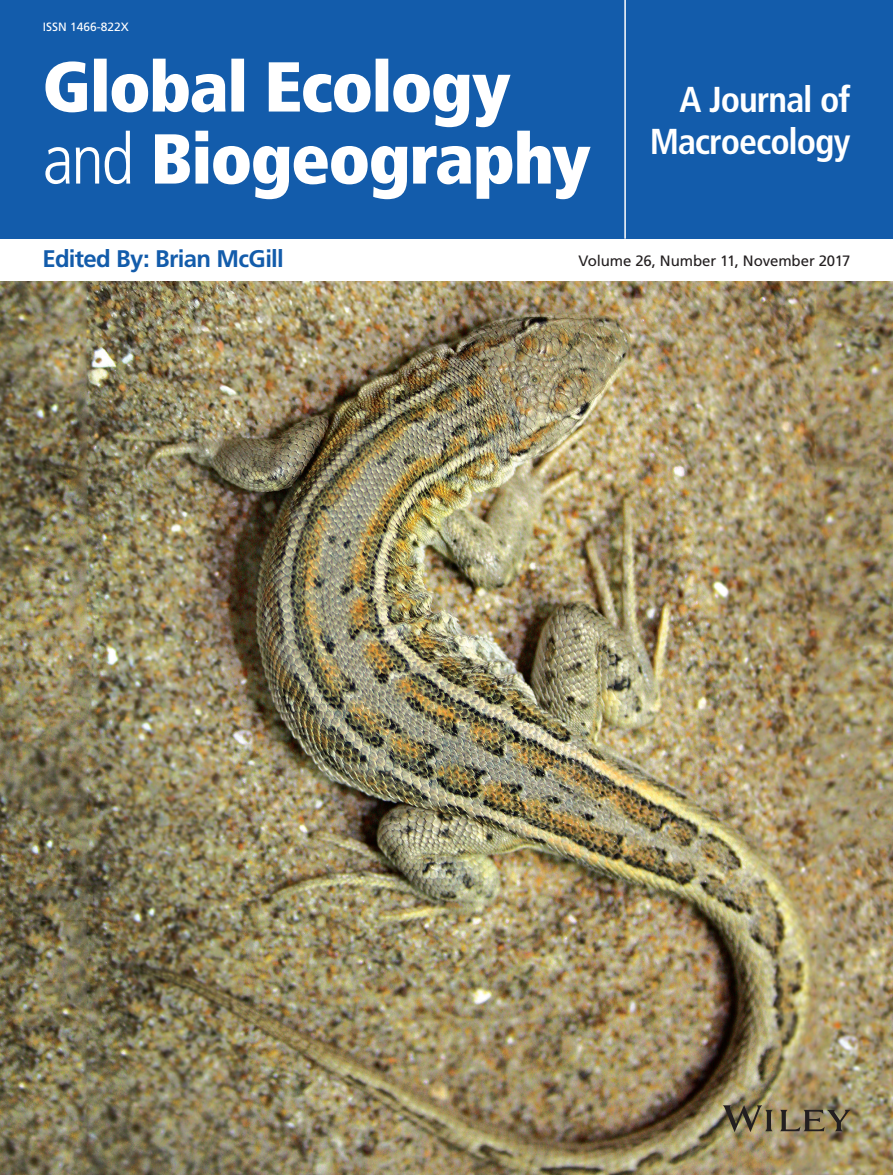
<style>
.page{position:relative;width:893px;height:1175px;background:#fff}
.page>*{position:absolute;margin:0;border:0;box-sizing:border-box;transform-origin:0 0}
.t1{font:700 condensed 36px/42px "Frutiger LT";letter-spacing:-.025em;color:#fff;text-align:right}
.t2{font:700 24px "Frutiger LT";letter-spacing:-.03em;color:#135cab}
.t3{font:15px "Frutiger LT";letter-spacing:-.01em;color:#231f20}
.t4{font:12px "Frutiger LT";color:#fff}
</style>
<div class="page">
<div style="left:0;top:0;width:893px;height:239px;background:#135cab"></div>
<img style="left:0;top:281px;width:893px;height:893px">
<img style="left:723px;top:1105px;width:127px;height:27px">
<hr style="left:624px;top:0;width:2px;height:239px;background:#fff">
<svg style="left:45px;top:59px;width:546px;height:140px"></svg>
<p class="t4" style="left:43px;top:22px;width:88px">ISSN 1466-822X</p>
<h1 class="t1" style="left:650px;top:81px;width:202px">A Journal of<br>Macroecology</h1>
<h2 class="t2" style="left:43px;top:249px;width:243px">Edited By: Brian McGill</h2>
<p class="t3" style="left:578px;top:254px;width:273px">Volume 26, Number 11, November 2017</p>
</div>
